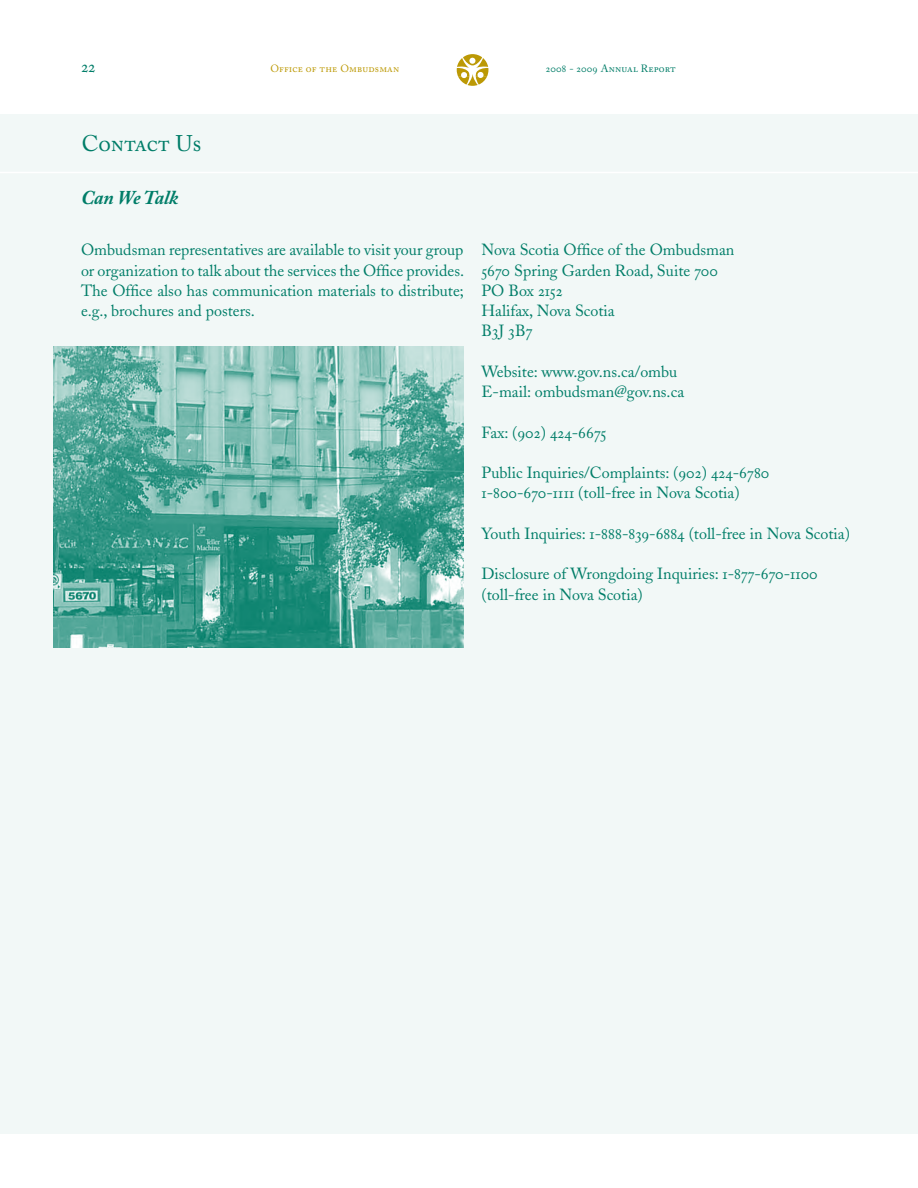
<style>
.page{position:relative;width:918px;height:1188px;background:#fff}
.page>*{position:absolute;margin:0;border:0;box-sizing:border-box;transform-origin:0 0}
.t1{font:22.5px "Adobe Caslon Regular SC";color:#007d68}
.t2{font:italic 700 19.5px "Adobe Caslon";color:#007d68}
.t3{font:17.25px "Adobe Caslon Exp";color:#007d68}
.t4{font:16.05px/20.2px "Adobe Caslon";color:#007d68}
.t5{font:16.05px "Adobe Caslon Regular SC";color:#007d68}
.t6{font:10.5px "Adobe Caslon Regular SC";letter-spacing:.015em;color:#007d68}
.t7{font:10.5px "Adobe Caslon Regular SC";letter-spacing:.015em;color:#bc9905}
.s1{font-family:"Adobe Caslon Regular SC"}
.s2{font-family:"Adobe Caslon"}
</style>
<div class="page">
<svg style="left:457px;top:54px;width:31px;height:32px"></svg>
<div style="left:0;top:115px;width:918px;height:1019px;background:#f2f8f7"></div>
<hr style="left:0;top:172px;width:918px;height:1px;background:#fff">
<img style="left:53px;top:347px;width:411px;height:301px">
<p class="t3" style="left:81px;top:59px;width:16px">22</p>
<p class="t7" style="left:270px;top:63px;width:130px">Office of the Ombudsman</p>
<p class="t6" style="left:546px;top:63px;width:132px">2008 - 2009 Annual Report</p>
<h1 class="t1" style="left:82px;top:131px;width:122px">Contact Us</h1>
<p class="t2" style="left:81px;top:186px;width:99px">Can We Talk</p>
<p class="t4" style="left:81px;top:240px;width:385px;text-align:justify">Ombudsman representatives are available to visit your group or organization to talk about the services the Office provides.<br>The Office also has communication materials to distribute; e.g., brochures and posters.</p>
<p class="t4" style="left:481px;top:240px;width:254px">Nova Scotia Office of the Ombudsman<br><span class="s1">5670</span> Spring Garden Road, Suite <span class="s1">700<br></span>PO Box <span class="s1">2152<br></span>Halifax, Nova Scotia</p>
<p class="t5" style="left:481px;top:322px;width:52px">B3J 3B7</p>
<p class="t4" style="left:481px;top:362px;width:204px">Website: www.gov.ns.ca/ombu<br>E-mail: ombudsman@gov.ns.ca</p>
<p class="t5" style="left:481px;top:423px;width:126px"><span class="s2">Fax:</span> (902) 424-6675</p>
<p class="t4" style="left:481px;top:463px;width:290px">Public Inquiries/Complaints: <span class="s1">(902) 424-6780<br>1-800-670-1111</span> (toll-free in Nova Scotia)</p>
<p class="t4" style="left:481px;top:524px;width:370px">Youth Inquiries: <span class="s1">1-888-839-6884</span> (toll-free in Nova Scotia)</p>
<p class="t4" style="left:481px;top:564px;width:338px">Disclosure of Wrongdoing Inquiries: <span class="s1">1-877-670-1100 </span>(toll-free in Nova Scotia)</p>
</div>
